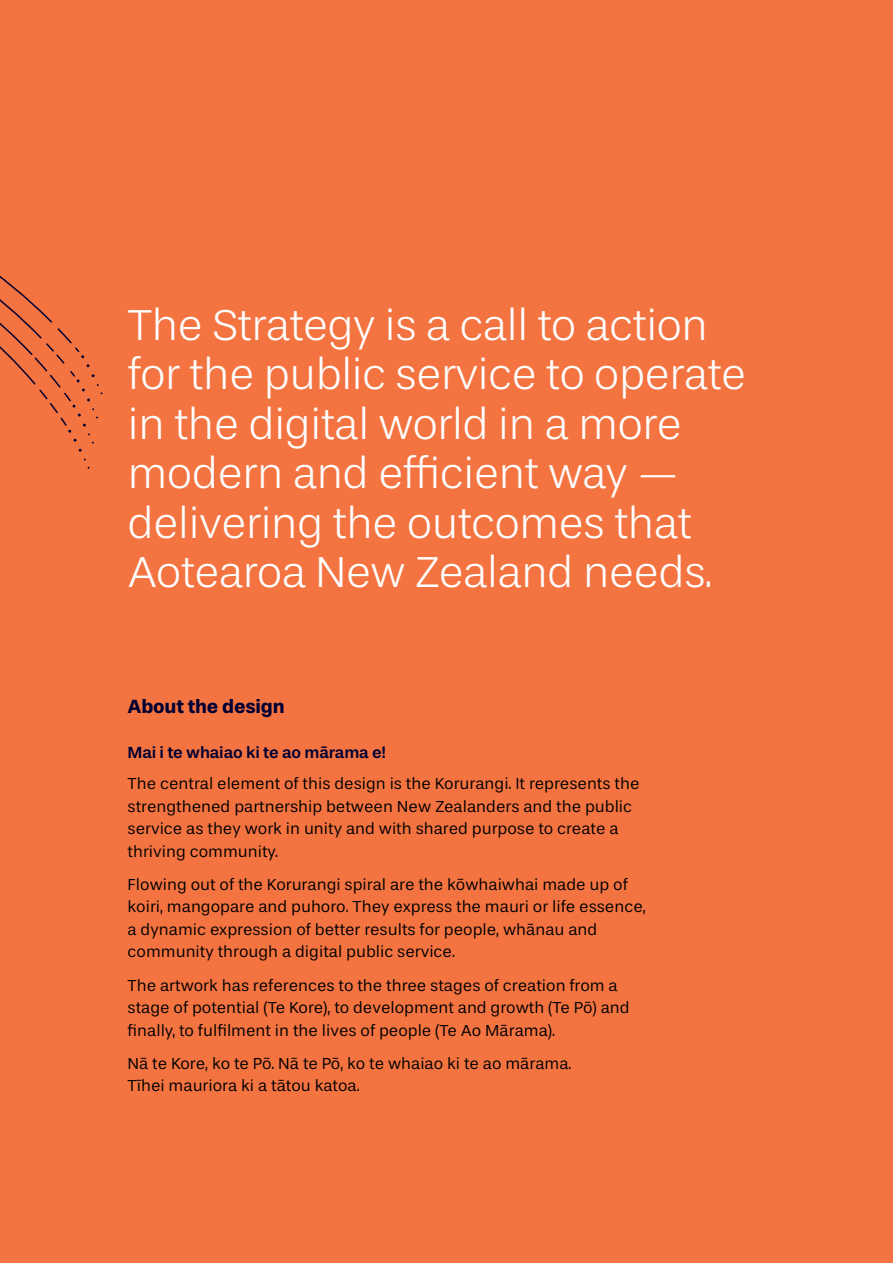
<style>
.page{position:relative;width:893px;height:1263px;background:#f47441}
.page>*{position:absolute;margin:0;border:0;box-sizing:border-box;transform-origin:0 0}
.t1{font:300 45px/49.5px "Stevie Sans";letter-spacing:-.02em;color:#fff}
.t2{font:700 19.5px "Stevie Sans";letter-spacing:-.01em;color:#000032}
.Body_text{font:16.5px/22.5px "Stevie Sans";color:#000}
.t3{font:500 16.5px "Stevie Sans";letter-spacing:-.01em;color:#000032}
</style>
<div class="page">
<svg style="left:0;top:276px;width:102px;height:193px"></svg>
<p class="t1" style="left:128px;top:301px;width:620px">The Strategy is a call to action for the public service to operate in the digital world in a more modern and efficient way — delivering the outcomes that<br>Aotearoa New Zealand needs.</p>
<p class="t2" style="left:128px;top:696px;width:159px">About the design</p>
<p class="t3" style="left:128px;top:744px;width:260px">Mai i te whaiao ki te ao mārama e!</p>
<p class="Body_text" style="left:128px;top:773px;width:513px">The central element of this design is the Korurangi. It represents the strengthened partnership between New Zealanders and the public service as they work in unity and with shared purpose to create a thriving community.</p>
<p class="Body_text" style="left:128px;top:874px;width:520px">Flowing out of the Korurangi spiral are the kōwhaiwhai made up of koiri, mangopare and puhoro. They express the mauri or life essence, a dynamic expression of better results for people, whānau and community through a digital public service.</p>
<p class="Body_text" style="left:128px;top:974px;width:504px">The artwork has references to the three stages of creation from a stage of potential (Te Kore), to development and growth (Te Pō) and finally, to fulfilment in the lives of people (Te Ao Mārama).</p>
<p class="Body_text" style="left:128px;top:1052px;width:445px">Nā te Kore, ko te Pō. Nā te Pō, ko te whaiao ki te ao mārama.<br>Tīhei mauriora ki a tātou katoa.</p>
</div>
